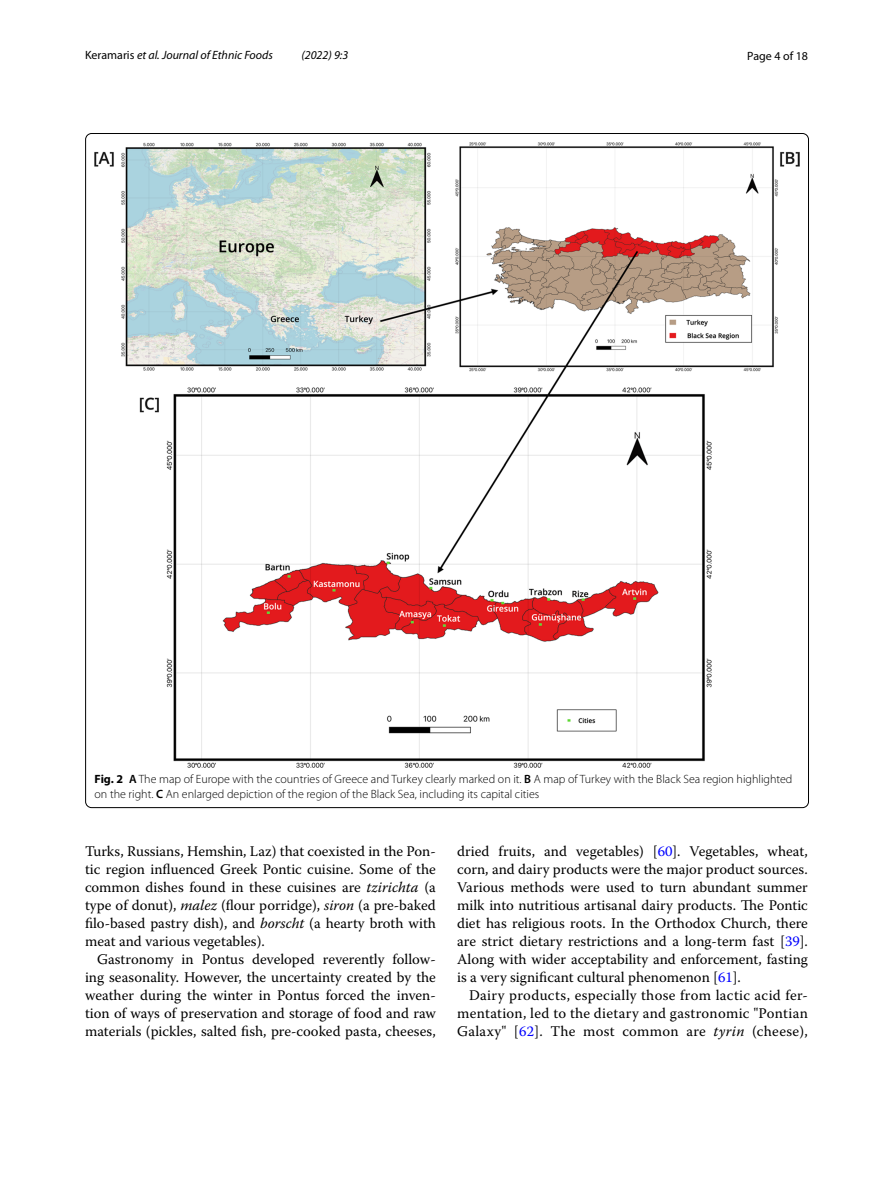
<style>
.page{position:relative;width:893px;height:1187px;background:#fff}
.page>*{position:absolute;margin:0;border:0;box-sizing:border-box;transform-origin:0 0}
.t1{font:14.7px/18px "Warnock Pro";color:#000;text-align:justify}
.t2{font:300 12px/15px "Myriad Pro";color:#000}
.t3{font:italic 12px "Myriad Pro";color:#000}
.t4{font:12px "Myriad Pro";color:#000}
.s1{font-style:normal}
.s2{font-weight:700}
.s3{font-weight:600}
.s4{font-style:italic}
.s5{color:#00f}
</style>
<div class="page">
<img style="left:95px;top:142px;width:704px;height:625px">
<p class="t3" style="left:85px;top:48px;width:189px"><span class="s1">Keramaris</span> et al. Journal of Ethnic Foods</p>
<p class="t3" style="left:301px;top:48px;width:48px">(2022) 9:3</p>
<p class="t4" style="left:747px;top:48px;width:62px">Page 4 of 18</p>
<p class="t2" style="left:95px;top:771px;width:699px"><span class="s2">Fig. 2</span> <span class="s3">A</span> The map of Europe with the countries of Greece and Turkey clearly marked on it. <span class="s3">B</span> A map of Turkey with the Black Sea region highlighted on the right. <span class="s3">C</span> An enlarged depiction of the region of the Black Sea, including its capital cities</p>
<p class="t1" style="left:85px;top:841px;width:352px">Turks, Russians, Hemshin, Laz) that coexisted in the Pon&shy;tic region influenced Greek Pontic cuisine. Some of the common dishes found in these cuisines are <span class="s4">tzirichta</span> (a type of donut), <span class="s4">malez</span> (flour porridge), <span class="s4">siron</span> (a pre-baked filo-based pastry dish), and <span class="s4">borscht</span> (a hearty broth with meat and various vegetables).</p>
<p class="t1" style="left:85px;top:949px;width:352px;text-indent:12px">Gastronomy in Pontus developed reverently follow&shy;ing seasonality. However, the uncertainty created by the weather during the winter in Pontus forced the inven&shy;tion of ways of preservation and storage of food and raw materials (pickles, salted fish, pre-cooked pasta, cheeses,</p>
<p class="t1" style="left:457px;top:841px;width:352px">dried fruits, and vegetables) [<span class="s5">60</span>]. Vegetables, wheat, corn, and dairy products were the major product sources.<br>Various methods were used to turn abundant summer milk into nutritious artisanal dairy products. The Pontic diet has religious roots. In the Orthodox Church, there are strict dietary restrictions and a long-term fast [<span class="s5">39</span>].<br>Along with wider acceptability and enforcement, fasting is a very significant cultural phenomenon [<span class="s5">61</span>].</p>
<p class="t1" style="left:457px;top:985px;width:352px;text-indent:12px">Dairy products, especially those from lactic acid fer&shy;mentation, led to the dietary and gastronomic "Pontian Galaxy" [<span class="s5">62</span>]. The most common are <span class="s4">tyrin</span> (cheese),</p>
</div>
